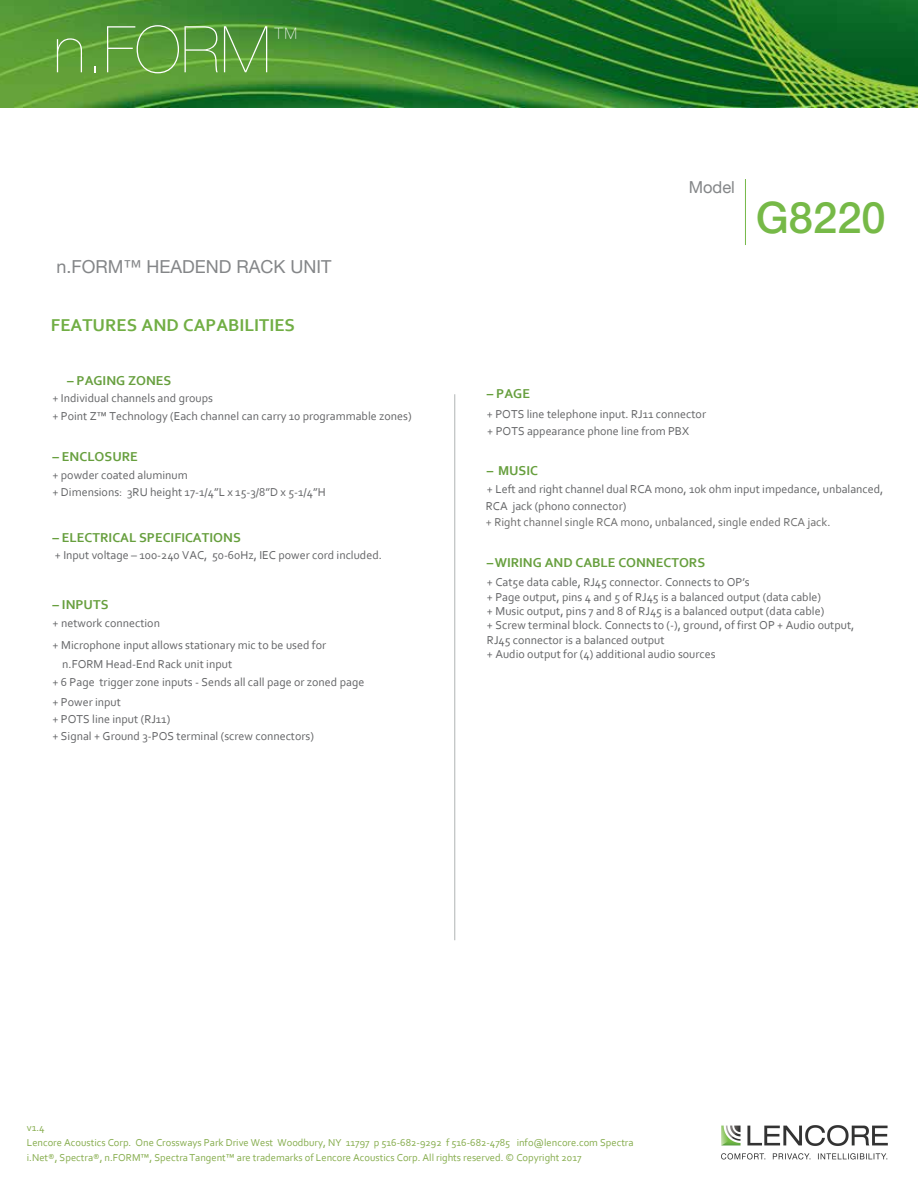
<style>
.page{position:relative;width:918px;height:1188px;background:#fff}
.page>*{position:absolute;margin:0;border:0;box-sizing:border-box;transform-origin:0 0}
.t1{font:200 64.5px "Helvetica Neue LT Std";color:#fff}
.t2{font:500 43.5px "Helvetica Neue LT Std";color:#76b947}
.t3{font:200 27px "Helvetica Neue LT Std";color:#fff}
.t4{font:700 18px "Corbel";color:#71ae44}
.t5{font:18px "Helvetica Neue LT Std";color:#848688}
.t6{font:16.5px "Helvetica Neue";color:#848688}
.t7{font:700 13.5px "Corbel";color:#679f3e}
.t8{font:12px/14.4px "Corbel";color:#636466}
.t9{font:12px "Corbel";color:#6c6c6c}
.t10{font:10.5px/15px "Corbel";color:#85ac4c}
</style>
<div class="page">
<hr style="left:745px;top:179px;width:1px;height:66px;background:#76b947">
<hr style="left:455px;top:394px;width:1px;height:546px;background:#b1b4b5">
<img style="left:0;top:0;width:918px;height:108px">
<img style="left:721px;top:1125px;width:167px;height:35px">
<h1 class="t1" style="left:53px;top:12px;width:219px">n.FORM</h1>
<h3 class="t3" style="left:272px;top:21px;width:28px">™</h3>
<h3 class="t5" style="left:57px;top:256px;width:276px">n.FORM™ HEADEND RACK UNIT</h3>
<h3 class="t4" style="left:51px;top:314px;width:245px">FEATURES AND CAPABILITIES</h3>
<p class="t7" style="left:67px;top:372px;width:106px">– PAGING ZONES</p>
<p class="t8" style="left:52px;top:390px;width:361px;line-height:17.2px">+ Individual channels and groups<br>+ Point Z™ Technology (Each channel can carry 10 programmable zones)</p>
<p class="t7" style="left:53px;top:448px;width:87px">– ENCLOSURE</p>
<p class="t8" style="left:52px;top:466px;width:275px;line-height:17.2px">+ powder coated aluminum<br>+ Dimensions: 3RU height 17-1/4”L x 15-3/8”D x 5-1/4”H</p>
<p class="t7" style="left:53px;top:529px;width:190px">– ELECTRICAL SPECIFICATIONS</p>
<p class="t8" style="left:55px;top:548px;width:329px">+ Input voltage – 100-240 VAC, 50-60Hz, IEC power cord included.</p>
<p class="t7" style="left:53px;top:596px;width:57px">– INPUTS</p>
<p class="t8" style="left:53px;top:612px;width:275px;line-height:21.8px">+ network connection<br>+ Microphone input allows stationary mic to be used for</p>
<p class="t8" style="left:52px;top:655px;width:313px;line-height:17.5px;text-indent:10px">n.FORM Head-End Rack unit input<br>+ 6 Page trigger zone inputs - Sends all call page or zoned page</p>
<p class="t8" style="left:52px;top:693px;width:263px;line-height:17.2px">+ Power input<br>+ POTS line input (RJ11)<br>+ Signal + Ground 3-POS terminal (screw connectors)</p>
<h3 class="t6" style="left:689px;top:175px;width:48px">Model</h3>
<h2 class="t2" style="left:756px;top:192px;width:131px">G8220</h2>
<p class="t7" style="left:487px;top:385px;width:45px">– PAGE</p>
<p class="t8" style="left:487px;top:407px;width:221px">+ POTS line telephone input. RJ11 connector</p>
<p class="t8" style="left:487px;top:423px;width:203px">+ POTS appearance phone line from PBX</p>
<p class="t7" style="left:487px;top:462px;width:53px">– MUSIC</p>
<p class="t8" style="left:486px;top:481px;width:399px;line-height:16.2px">+ Left and right channel dual RCA mono, 10k ohm input impedance, unbalanced,<br>RCA jack (phono connector)</p>
<p class="t9" style="left:486px;top:514px;width:346px">+ Right channel single RCA mono, unbalanced, single ended RCA jack.</p>
<p class="t7" style="left:487px;top:554px;width:220px">–WIRING AND CABLE CONNECTORS</p>
<p class="t8" style="left:487px;top:575px;width:369px">+ Cat5e data cable, RJ45 connector. Connects to OP’s<br>+ Page output, pins 4 and 5 of RJ45 is a balanced output (data cable)<br>+ Music output, pins 7 and 8 of RJ45 is a balanced output (data cable)<br>+ Screw terminal block. Connects to (-), ground, of first OP + Audio output, RJ45 connector is a balanced output<br>+ Audio output for (4) additional audio sources</p>
<p class="t10" style="left:27px;top:1119px;width:608px">v1.4<br>Lencore Acoustics Corp. One Crossways Park Drive West Woodbury, NY 11797 p 516-682-9292 f 516-682-4785 info@lencore.com Spectra i.Net®, Spectra®, n.FORM™, Spectra Tangent™ are trademarks of Lencore Acoustics Corp. All rights reserved. © Copyright 2017</p>
</div>
